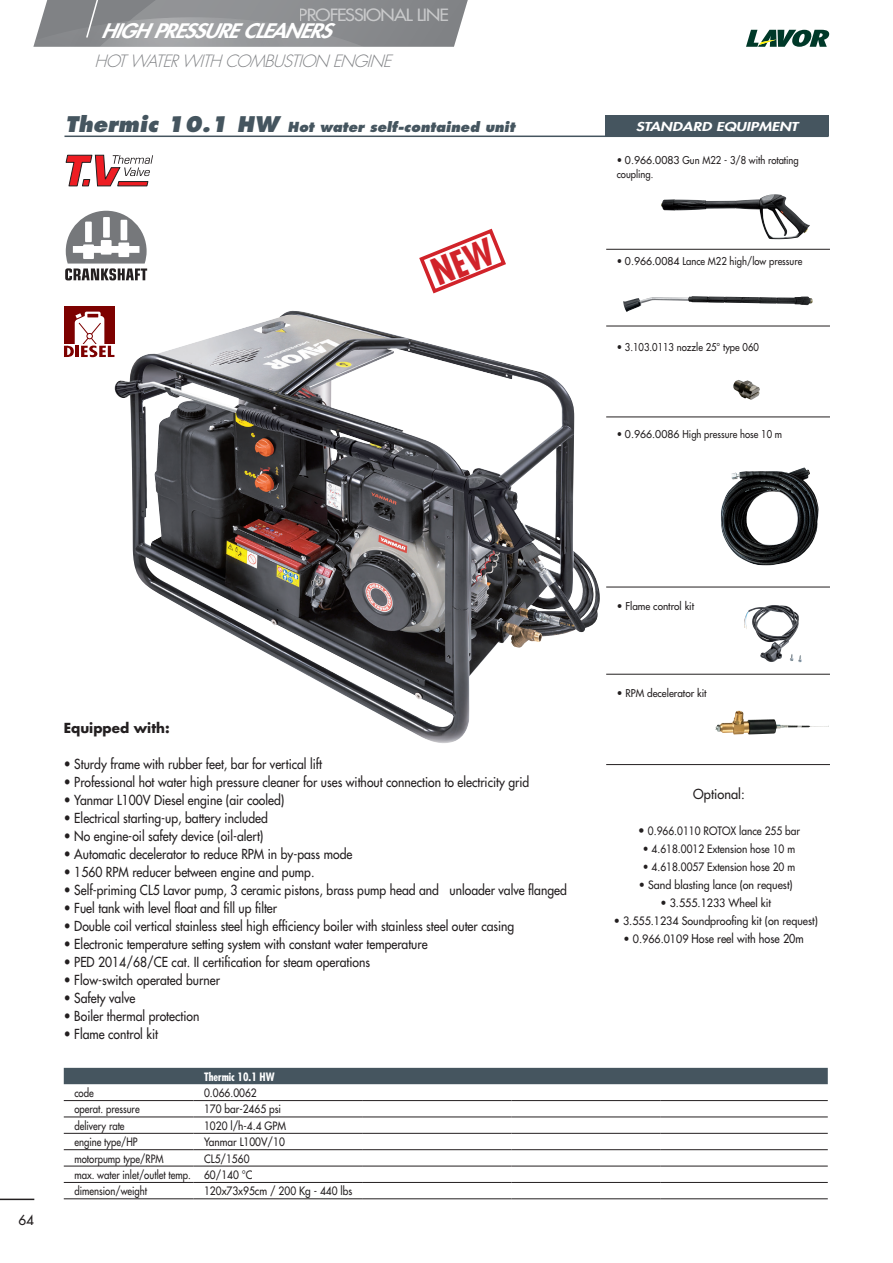
<style>
.page{position:relative;width:893px;height:1263px;background:#fff}
.page>*{position:absolute;margin:0;border:0;box-sizing:border-box;transform-origin:0 0}
.t1{font:italic 800 19.5px "Futura Std";letter-spacing:-.045em;color:#fff;scale:1.1 1}
.t2{font:italic 300 16.5px "Futura Std";color:#808285}
.t3{font:500 16.5px "Futura Std";letter-spacing:-.05em;color:#fff;scale:1.1 1}
.t4{font:500 13.5px "Futura Std";color:#231f20;scale:.9 1}
.t5{font:italic 800 13.5px "Futura Std";color:#45555f}
.t6{font:700 13.5px "Futura Std";color:#231f20}
.t7{font:500 13.5px "Futura Std";color:#231f20;scale:.95 1}
.t8{font:500 13.5px "Futura Std";color:#231f20}
.t9{font:500 12px "Futura Std";color:#231f20;scale:.9 1}
.t10{font:italic 800 12px "Futura Std";color:#fff;scale:1.3 1}
.t11{font:500 11.25px/16.4px "Futura Std";color:#231f20;scale:.9 1}
.t12{font:500 11.25px "Futura Std";color:#231f20;scale:.95 1}
.t13{font:500 11.25px "Futura Std";color:#231f20;scale:.85 1}
.t14{font:700 condensed 11.25px "Futura Std";color:#fff}
.t15{font:500 10.5px/14.4px "Futura Std";color:#231f20;scale:.9 1}
.t16{font:500 10.5px "Futura Std";color:#231f20;scale:.95 1}
.s1{font-size:21px}
.s2{font-size:12px}
.s3{font-size:11.25px}
</style>
<div class="page">
<svg style="left:33px;top:0;width:435px;height:47px;background:#929396"></svg>
<hr style="left:0;top:1198px;width:34px;height:2px;background:#231f20">
<svg style="left:746px;top:30px;width:83px;height:17px"></svg>
<hr style="left:64px;top:136px;width:765px;height:1px;background:#45555f">
<div style="left:605px;top:115px;width:224px;height:21px;background:#45555f"></div>
<div style="left:64px;top:1068px;width:764px;height:16px;background:#45555f"></div>
<hr style="left:64px;top:1100px;width:129px;height:1px;background:#231f20">
<hr style="left:193px;top:1100px;width:170px;height:1px;background:#231f20">
<hr style="left:363px;top:1100px;width:149px;height:1px;background:#231f20">
<hr style="left:512px;top:1100px;width:148px;height:1px;background:#231f20">
<hr style="left:660px;top:1100px;width:168px;height:1px;background:#231f20">
<hr style="left:64px;top:1117px;width:129px;height:1px;background:#231f20">
<hr style="left:193px;top:1117px;width:170px;height:1px;background:#231f20">
<hr style="left:363px;top:1117px;width:149px;height:1px;background:#231f20">
<hr style="left:512px;top:1117px;width:148px;height:1px;background:#231f20">
<hr style="left:660px;top:1117px;width:168px;height:1px;background:#231f20">
<hr style="left:64px;top:1133px;width:129px;height:1px;background:#231f20">
<hr style="left:193px;top:1133px;width:170px;height:1px;background:#231f20">
<hr style="left:363px;top:1133px;width:149px;height:1px;background:#231f20">
<hr style="left:512px;top:1133px;width:148px;height:1px;background:#231f20">
<hr style="left:660px;top:1133px;width:168px;height:1px;background:#231f20">
<hr style="left:64px;top:1149px;width:129px;height:1px;background:#231f20">
<hr style="left:193px;top:1149px;width:170px;height:1px;background:#231f20">
<hr style="left:363px;top:1149px;width:149px;height:1px;background:#231f20">
<hr style="left:512px;top:1149px;width:148px;height:1px;background:#231f20">
<hr style="left:660px;top:1149px;width:168px;height:1px;background:#231f20">
<hr style="left:64px;top:1166px;width:129px;height:1px;background:#231f20">
<hr style="left:193px;top:1166px;width:170px;height:1px;background:#231f20">
<hr style="left:363px;top:1166px;width:149px;height:1px;background:#231f20">
<hr style="left:512px;top:1166px;width:148px;height:1px;background:#231f20">
<hr style="left:660px;top:1166px;width:168px;height:1px;background:#231f20">
<hr style="left:64px;top:1182px;width:129px;height:1px;background:#231f20">
<hr style="left:193px;top:1182px;width:170px;height:1px;background:#231f20">
<hr style="left:363px;top:1182px;width:149px;height:1px;background:#231f20">
<hr style="left:512px;top:1182px;width:148px;height:1px;background:#231f20">
<hr style="left:660px;top:1182px;width:168px;height:1px;background:#231f20">
<hr style="left:64px;top:1198px;width:129px;height:1px;background:#231f20">
<hr style="left:193px;top:1198px;width:170px;height:1px;background:#231f20">
<hr style="left:363px;top:1198px;width:149px;height:1px;background:#231f20">
<hr style="left:512px;top:1198px;width:148px;height:1px;background:#231f20">
<hr style="left:660px;top:1198px;width:168px;height:1px;background:#231f20">
<svg style="left:65px;top:154px;width:88px;height:33px"></svg>
<svg style="left:65px;top:211px;width:82px;height:69px"></svg>
<img style="left:744px;top:605px;width:57px;height:57px">
<img style="left:715px;top:711px;width:114px;height:23px">
<img style="left:114px;top:311px;width:486px;height:432px">
<hr style="left:606px;top:249px;width:224px;height:1px;background:#231f20">
<hr style="left:606px;top:326px;width:224px;height:1px;background:#231f20">
<hr style="left:606px;top:417px;width:224px;height:1px;background:#231f20">
<hr style="left:606px;top:587px;width:224px;height:1px;background:#231f20">
<hr style="left:606px;top:674px;width:224px;height:1px;background:#231f20">
<hr style="left:606px;top:764px;width:224px;height:1px;background:#231f20">
<img style="left:733px;top:380px;width:27px;height:20px">
<img style="left:721px;top:468px;width:97px;height:97px">
<img style="left:661px;top:194px;width:114px;height:32px">
<img style="left:623px;top:296px;width:190px;height:16px">
<div style="left:64px;top:306px;width:51px;height:37px;background:#7d0100"></div>
<svg style="left:64px;top:312px;width:50px;height:45px"></svg>
<svg style="left:419px;top:228px;width:87px;height:66px"></svg>
<p class="t3" style="left:299px;top:4px;width:138px">PROFESSIONAL LINE</p>
<h1 class="t1" style="left:101px;top:18px;width:211px">HIGH PRESSURE CLEANERS</h1>
<p class="t2" style="left:94px;top:51px;width:304px">HOTWATERWITHCOMBUSTION ENGINE</p>
<p class="t5" style="left:66px;top:118px;width:451px"><span class="s1">Thermic 10.1 HW</span> Hot water self-contained unit</p>
<p class="t10" style="left:636px;top:119px;width:126px">STANDARD EQUIPMENT</p>
<p class="t15" style="left:617px;top:153px;width:204px">• 0.966.0083 Gun M22 - 3/8 with rotating coupling.</p>
<p class="t15" style="left:617px;top:254px;width:208px">• 0.966.0084 Lance M22 high/low pressure</p>
<p class="t15" style="left:617px;top:340px;width:159px">• 3.103.0113 nozzle 25° type 060</p>
<p class="t15" style="left:617px;top:426px;width:185px">• 0.966.0086 High pressure hose 10 m</p>
<p class="t8" style="left:18px;top:1212px;width:17px">64</p>
<p class="t6" style="left:64px;top:719px;width:108px">Equipped with:</p>
<p class="t4" style="left:64px;top:755px;width:289px">• Sturdy frame with rubber feet, bar for vertical lift</p>
<p class="t4" style="left:64px;top:773px;width:519px">• Professional hot water high pressure cleaner for uses without connection to electricity grid</p>
<p class="t4" style="left:64px;top:791px;width:247px">• Yanmar L100V Diesel engine (air cooled)</p>
<p class="t4" style="left:64px;top:809px;width:228px">• Electrical starting-up, battery included</p>
<p class="t4" style="left:64px;top:827px;width:223px">• No engine-oil safety device (oil-alert)</p>
<p class="t4" style="left:64px;top:845px;width:322px">• Automatic decelerator to reduce RPM in by-pass mode</p>
<p class="t4" style="left:64px;top:863px;width:280px">• 1560 RPM reducer between engine and pump.</p>
<p class="t4" style="left:64px;top:881px;width:560px">• Self-priming CL5 Lavor pump, 3 ceramic pistons, brass pump head and unloader valve flanged</p>
<p class="t4" style="left:64px;top:899px;width:239px">• Fuel tank with level float and fill up filter</p>
<p class="t4" style="left:64px;top:917px;width:502px">• Double coil vertical stainless steel high efficiency boiler with stainless steel outer casing</p>
<p class="t4" style="left:64px;top:935px;width:406px">• Electronic temperature setting system with constant water temperature</p>
<p class="t4" style="left:64px;top:953px;width:342px">• PED 2014/68/CE cat. II certification for steam operations</p>
<p class="t4" style="left:64px;top:971px;width:175px">• Flow-switch operated burner</p>
<p class="t4" style="left:64px;top:989px;width:81px">• Safety valve</p>
<p class="t4" style="left:64px;top:1007px;width:152px">• Boiler thermal protection</p>
<p class="t4" style="left:64px;top:1025px;width:106px">• Flame control kit</p>
<p class="t14" style="left:204px;top:1069px;width:72px">Thermic 10.1 HW</p>
<p class="t13" style="left:74px;top:1086px;width:24px">code</p>
<p class="t11" style="left:204px;top:1085px;width:60px">0.066.0062</p>
<p class="t13" style="left:74px;top:1102px;width:78px">operat. pressure</p>
<p class="t11" style="left:204px;top:1101px;width:87px">170 bar-2465 psi</p>
<p class="t13" style="left:74px;top:1118px;width:61px">delivery rate</p>
<p class="t11" style="left:204px;top:1117px;width:93px">1020 l/h-4.4 GPM</p>
<p class="t13" style="left:74px;top:1135px;width:76px">engine type/HP</p>
<p class="t11" style="left:204px;top:1134px;width:91px">Yanmar L100V/10</p>
<p class="t13" style="left:74px;top:1151px;width:106px">motorpump type/RPM</p>
<p class="t11" style="left:74px;top:1150px;width:199px;text-indent:130px">CL5/1560 max. water inlet/outlet temp. 60/140 °C dimension/weight</p>
<p class="t11" style="left:204px;top:1183px;width:166px">120x73x95cm / 200 Kg - 440 lbs</p>
<p class="t16" style="left:617px;top:600px;width:83px">• Flame control kit</p>
<p class="t16" style="left:617px;top:686px;width:96px">• RPM decelerator kit</p>
<p class="t7" style="left:693px;top:786px;width:56px">Optional:</p>
<p class="t11" style="left:638px;top:823px;width:181px"><span class="s2">•</span> 0.966.0110 ROTOX lance 255 bar</p>
<p class="t11" style="left:643px;top:841px;width:171px">• 4.618.0012 Extension hose 10 m</p>
<p class="t11" style="left:643px;top:859px;width:171px">• 4.618.0057 Extension hose 20 m</p>
<p class="t12" style="left:639px;top:878px;width:163px">• Sand blasting lance (on request)</p>
<p class="t12" style="left:660px;top:896px;width:118px">• 3.555.1233 Wheel kit</p>
<p class="t12" style="left:614px;top:914px;width:216px">• 3.555.1234 Soundproofing kit (on request)</p>
<p class="t9" style="left:624px;top:931px;width:202px"><span class="s3">• 0.966.0109</span> Hose reel with hose 20m</p>
</div>
